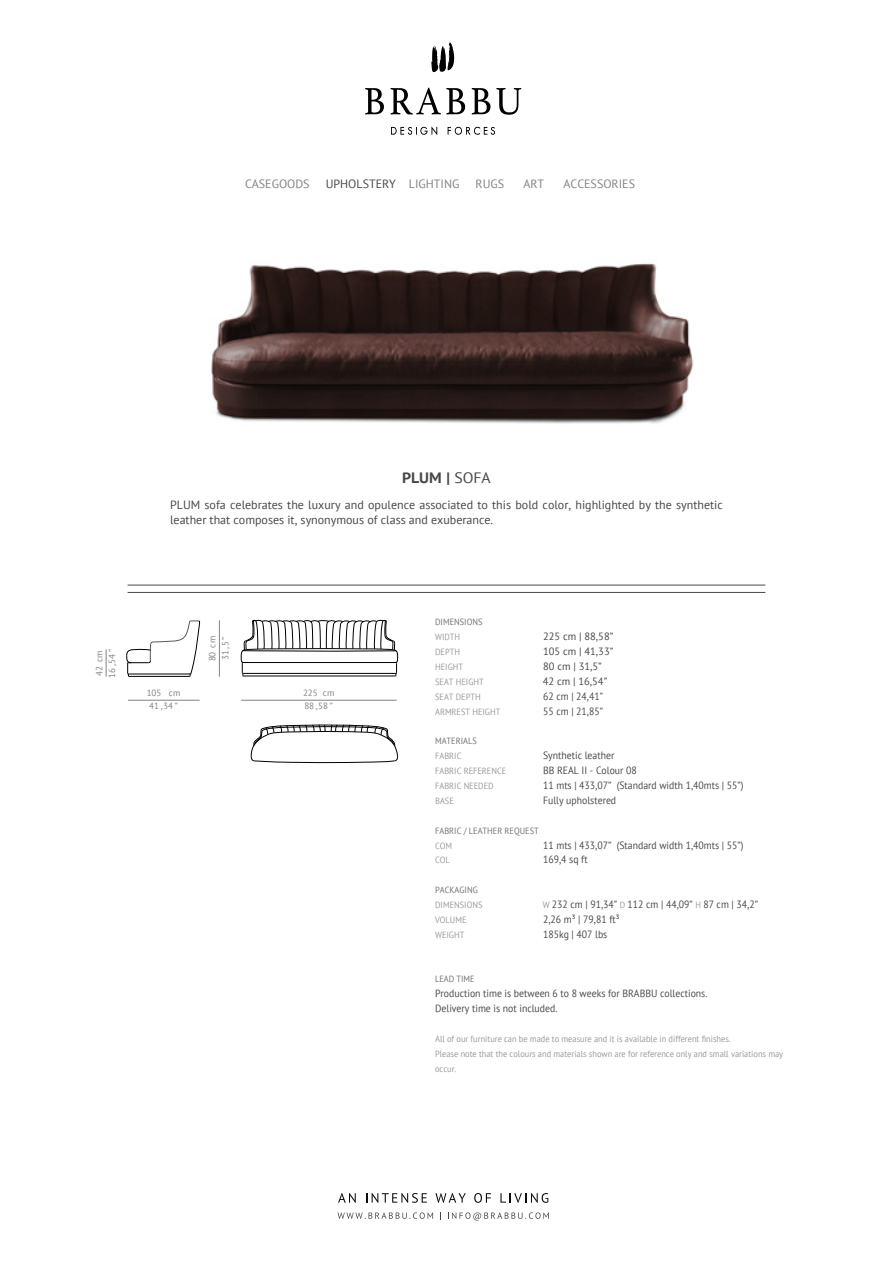
<style>
.page{position:relative;width:893px;height:1263px;background:#fff}
.page>*{position:absolute;margin:0;border:0;box-sizing:border-box;transform-origin:0 0}
.t1{font:700 15px "PT Sans";color:#474749;scale:1.05 1}
.t2{font:12px/15px "PT Sans";color:#474749}
.t3{font:12px "PT Sans";color:#808285}
.t4{font:10.5px/14.9px "PT Sans";color:#48494a;scale:.93 1}
.t5{font:10.5px "PT Sans";color:#49494b;scale:.93 1}
.t6{font:10.5px "PT Sans";color:#474749}
.t7{font:10.5px "PT Sans";color:#4a4b4d;scale:.93 1}
.t8{font:9px/14.9px "PT Sans";color:#97999c;scale:.93 1}
.t9{font:9px "PT Sans";color:#6e7072;scale:.93 1}
.t10{font:9px/12.8px "PT Sans";color:#808284}
.t11{font:9px "PT Sans";color:#989a9d;scale:.93 1}
.s1{color:#808285}
.s2{font-weight:400}
.s3{color:#4a4b4d}
.s4{font-size:9px;color:#97999c}
</style>
<div class="page">
<img style="left:211px;top:263px;width:483px;height:161px">
<svg style="left:431px;top:42px;width:23px;height:30px"></svg>
<svg style="left:365px;top:88px;width:19px;height:26px"></svg>
<svg style="left:391px;top:88px;width:74px;height:27px"></svg>
<svg style="left:472px;top:88px;width:18px;height:26px"></svg>
<svg style="left:496px;top:88px;width:25px;height:27px"></svg>
<svg style="left:391px;top:126px;width:46px;height:9px"></svg>
<svg style="left:448px;top:127px;width:47px;height:8px"></svg>
<svg style="left:338px;top:1193px;width:18px;height:10px"></svg>
<svg style="left:366px;top:1193px;width:61px;height:10px"></svg>
<svg style="left:435px;top:1193px;width:31px;height:10px"></svg>
<svg style="left:474px;top:1193px;width:17px;height:10px"></svg>
<svg style="left:500px;top:1193px;width:48px;height:10px"></svg>
<svg style="left:338px;top:1212px;width:95px;height:7px"></svg>
<svg style="left:448px;top:1212px;width:101px;height:8px"></svg>
<hr style="left:128px;top:585px;width:637px;height:1px;background:#48494a">
<hr style="left:128px;top:592px;width:637px;height:1px;background:#48494a">
<svg style="left:106px;top:649px;width:1px;height:27px"></svg>
<hr style="left:128px;top:700px;width:72px;height:1px;background:#808284">
<hr style="left:219px;top:620px;width:1px;height:56px;background:#808284">
<hr style="left:241px;top:700px;width:156px;height:1px;background:#808284">
<svg style="left:126px;top:620px;width:74px;height:57px"></svg>
<hr style="left:243px;top:676px;width:153px;height:1px;background:#010101">
<svg style="left:241px;top:619px;width:157px;height:57px"></svg>
<svg style="left:251px;top:724px;width:147px;height:39px"></svg>
<h2 class="t3" style="left:245px;top:176px;width:66px">CASEGOODS</h2>
<h2 class="t2" style="left:326px;top:176px;width:135px">UPHOLSTERY <span class="s1">LIGHTING</span></h2>
<h2 class="t3" style="left:475px;top:176px;width:30px">RUGS</h2>
<h2 class="t3" style="left:523px;top:176px;width:22px">ART</h2>
<h2 class="t3" style="left:563px;top:176px;width:73px">ACCESSORIES</h2>
<h1 class="t1" style="left:402px;top:467px;width:86px">PLUM | <span class="s2">SOFA</span></h1>
<h2 class="t2" style="left:170px;top:497px;width:554px">PLUM sofa celebrates the luxury and opulence associated to this bold color, highlighted by the synthetic leather that composes it, synonymous of class and exuberance.</h2>
<p class="t10" style="left:93px;top:677px;width:30px;rotate:-90deg">42 cm<br>16 ,54 ”</p>
<p class="t10" style="left:206px;top:661px;width:27px;rotate:-90deg">80 cm<br>31,5”</p>
<p class="t10" style="left:147px;top:687px;width:35px">105 cm<br>41 ,34 ”</p>
<p class="t10" style="left:303px;top:687px;width:33px">225 cm<br>88 ,58 ”</p>
<p class="t9" style="left:435px;top:616px;width:52px">DIMENSIONS</p>
<p class="t8" style="left:435px;top:629px;width:29px">WIDTH</p>
<p class="t6" style="left:543px;top:629px;width:72px">225 cm | 88,58”</p>
<p class="t8" style="left:435px;top:644px;width:28px">DEPTH</p>
<p class="t6" style="left:543px;top:644px;width:72px">105 cm | 41,33”</p>
<p class="t8" style="left:435px;top:659px;width:32px">HEIGHT</p>
<p class="t6" style="left:543px;top:659px;width:60px">80 cm | 31,5”</p>
<p class="t8" style="left:435px;top:674px;width:54px">SEAT HEIGHT</p>
<p class="t6" style="left:543px;top:674px;width:66px">42 cm | 16,54”</p>
<p class="t8" style="left:435px;top:689px;width:51px">SEAT DEPTH</p>
<p class="t7" style="left:543px;top:689px;width:66px">62 cm | 24,41”</p>
<p class="t8" style="left:435px;top:704px;width:72px">ARMREST HEIGHT</p>
<p class="t7" style="left:543px;top:704px;width:66px">55 cm | 21,85”</p>
<p class="t9" style="left:435px;top:735px;width:46px">MATERIALS</p>
<p class="t8" style="left:435px;top:748px;width:30px">FABRIC</p>
<p class="t4" style="left:543px;top:748px;width:78px">Synthetic leather</p>
<p class="t8" style="left:435px;top:763px;width:78px">FABRIC REFERENCE</p>
<p class="t4" style="left:543px;top:763px;width:102px">BB REAL II - Colour 08</p>
<p class="t8" style="left:435px;top:778px;width:65px">FABRIC NEEDED</p>
<p class="t4" style="left:543px;top:778px;width:217px">11 mts | 433,07” (Standard width 1,40mts | 55<span class="s3">”)</span></p>
<p class="t8" style="left:435px;top:793px;width:22px">BASE</p>
<p class="t7" style="left:543px;top:793px;width:80px">Fully upholstered</p>
<p class="t9" style="left:435px;top:825px;width:113px">FABRIC / LEATHER REQUEST</p>
<p class="t8" style="left:435px;top:838px;width:20px">COM</p>
<p class="t4" style="left:543px;top:837px;width:217px">11 mts | 433,07” (Standard width 1,40mts | 55<span class="s3">”)</span></p>
<p class="t8" style="left:435px;top:853px;width:17px">COL</p>
<p class="t4" style="left:543px;top:852px;width:49px">169,4 sq ft</p>
<p class="t9" style="left:435px;top:884px;width:47px">PACKAGING</p>
<p class="t8" style="left:435px;top:897px;width:52px">DIMENSIONS</p>
<p class="t5" style="left:543px;top:898px;width:233px"><span class="s4">W</span> 232 cm | 91,34<span class="s3">”</span> <span class="s4">D</span> 112 cm | 44,09<span class="s3">”</span> <span class="s4">H</span> 87 cm | 34,2<span class="s3">”</span></p>
<p class="t8" style="left:435px;top:912px;width:35px">VOLUME</p>
<p class="t5" style="left:543px;top:912px;width:84px">2,26 m³ | 79,81 ft³</p>
<p class="t11" style="left:435px;top:929px;width:33px">WEIGHT</p>
<p class="t5" style="left:543px;top:927px;width:71px">185kg | 407 lbs</p>
<p class="t9" style="left:435px;top:973px;width:44px">LEAD TIME</p>
<p class="t4" style="left:435px;top:986px;width:294px">Production time is between 6 to 8 weeks for BRABBU collections.<br>Delivery time is not included.</p>
<p class="t8" style="left:435px;top:1031px;width:376px">All of our furniture can be made to measure and it is available in different finishes.<br>Please note that the colours and materials shown are for reference only and small variations may occur.</p>
</div>
